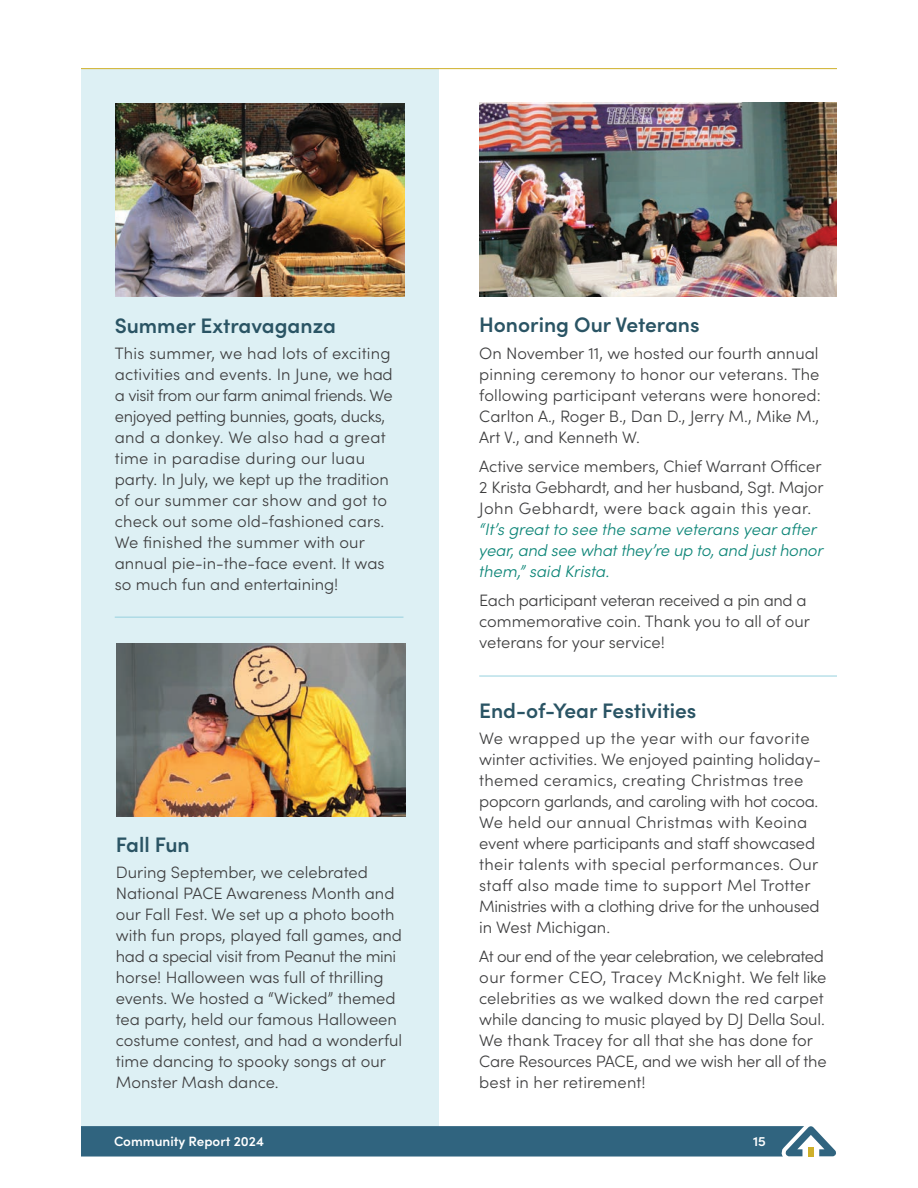
<style>
.page{position:relative;width:918px;height:1188px;background:#fff}
.page>*{position:absolute;margin:0;border:0;box-sizing:border-box;transform-origin:0 0}
.t1{font:600 21px "Sofia Pro";color:#2a5464}
.Body{font:300 16.5px/21px "Sofia Pro";color:#3e3e3f}
.t2{font:600 13.5px "Sofia Pro";color:#fff}
.s1{font-style:italic;color:#0c8577}
</style>
<div class="page">
<div style="left:81px;top:69px;width:358px;height:1079px;background:#ddf0f4"></div>
<img style="left:116px;top:103px;width:288px;height:194px">
<img style="left:117px;top:644px;width:288px;height:172px">
<hr style="left:479px;top:676px;width:358px;height:1px;background:#96d1de">
<hr style="left:115px;top:617px;width:289px;height:1px;background:#96d1de">
<img style="left:479px;top:103px;width:358px;height:194px">
<hr style="left:81px;top:68px;width:756px;height:1px;background:#cfb02a">
<svg style="left:81px;top:1126px;width:755px;height:31px;background:#3a6b85"></svg>
<div style="left:808px;top:1147px;width:6px;height:9px;background:#cfb02a"></div>
<h1 class="t1" style="left:115px;top:310px;width:223px">Summer Extravaganza</h1>
<p class="Body" style="left:115px;top:342px;width:279px">This summer, we had lots of exciting activities and events. In June, we had a visit from our farm animal friends. We enjoyed petting bunnies, goats, ducks, and a donkey. We also had a great time in paradise during our luau party. In July, we kept up the tradition of our summer car show and got to check out some old-fashioned cars.<br>We finished the summer with our annual pie-in-the-face event. It was so much fun and entertaining!</p>
<h1 class="t1" style="left:116px;top:829px;width:75px">Fall Fun</h1>
<p class="Body" style="left:116px;top:861px;width:288px">During September, we celebrated National PACE Awareness Month and our Fall Fest. We set up a photo booth with fun props, played fall games, and had a special visit from Peanut the mini horse! Halloween was full of thrilling events. We hosted a “Wicked” themed tea party, held our famous Halloween costume contest, and had a wonderful time dancing to spooky songs at our Monster Mash dance.</p>
<h1 class="t1" style="left:479px;top:309px;width:222px">Honoring Our Veterans</h1>
<p class="Body" style="left:479px;top:341px;width:343px">On November 11, we hosted our fourth annual pinning ceremony to honor our veterans. The following participant veterans were honored:<br>Carlton A., Roger B., Dan D., Jerry M., Mike M., Art V., and Kenneth W.</p>
<p class="Body" style="left:479px;top:455px;width:346px">Active service members, Chief Warrant Officer 2 Krista Gebhardt, and her husband, Sgt. Major John Gebhardt, were back again this year. <span class="s1">“It’s great to see the same veterans year after year, and see what they’re up to, and just honor them,” said Krista.</span></p>
<p class="Body" style="left:479px;top:589px;width:332px">Each participant veteran received a pin and a commemorative coin. Thank you to all of our veterans for your service!</p>
<h1 class="t1" style="left:479px;top:694px;width:219px">End-of-Year Festivities</h1>
<p class="Body" style="left:479px;top:727px;width:343px">We wrapped up the year with our favorite winter activities. We enjoyed painting holiday&shy;themed ceramics, creating Christmas tree popcorn garlands, and caroling with hot cocoa.<br>We held our annual Christmas with Keoina event where participants and staff showcased their talents with special performances. Our staff also made time to support Mel Trotter Ministries with a clothing drive for the unhoused in West Michigan.</p>
<p class="Body" style="left:479px;top:945px;width:349px">At our end of the year celebration, we celebrated our former CEO, Tracey McKnight. We felt like celebrities as we walked down the red carpet while dancing to music played by DJ Della Soul.<br>We thank Tracey for all that she has done for Care Resources PACE, and we wish her all of the best in her retirement!</p>
<p class="t2" style="left:114px;top:1131px;width:152px">Community Report 2024</p>
<p class="t2" style="left:753px;top:1131px;width:14px">15</p>
</div>
